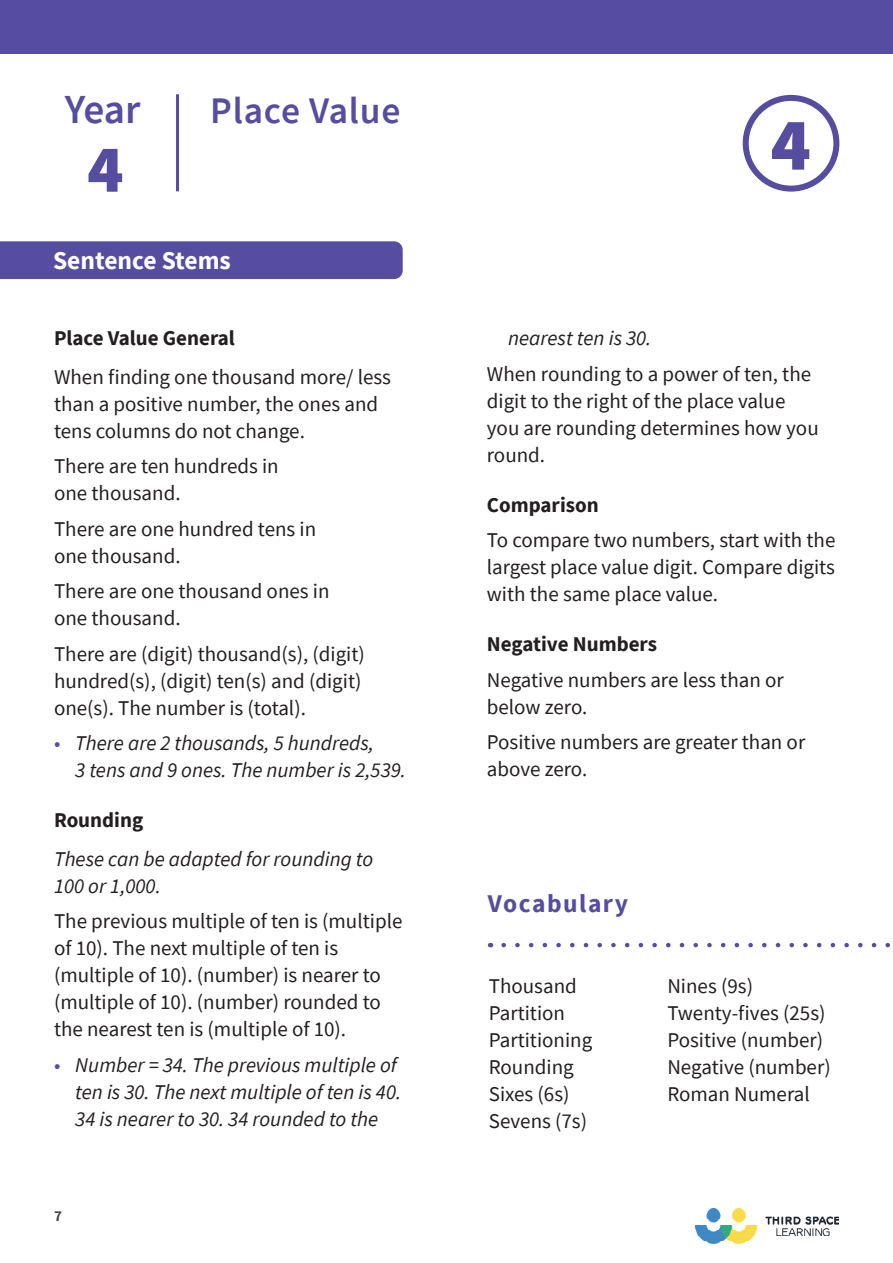
<style>
.page{position:relative;width:893px;height:1263px;background:#fff}
.page>*{position:absolute;margin:0;border:0;box-sizing:border-box;transform-origin:0 0}
.t1{font:900 74.85px "Source Sans Pro";color:#564da0}
.t2{font:900 67.5px "Source Sans Pro";color:#564da0}
.t3{font:600 41.25px "Source Sans Pro";color:#564da0}
.t4{font:600 37.5px "Source Sans Pro";letter-spacing:.02em;color:#564da0}
.t5{font:700 25.5px "Source Sans Pro";color:#fff}
.t6{font:700 25.5px "Source Sans Pro";letter-spacing:.06em;color:#564da0}
.BODY_TEXT{font:21px/27px "Source Sans Pro";color:#231f20}
.BODY_TEXT-2{font:italic 21px/27px "Source Sans Pro";color:#231f20}
.MAIN_TEXT_TITLE{font:700 21px "Source Sans Pro";color:#231f20}
.t7{font:700 15px "Source Sans Pro";color:#444749}
.s1{font-style:normal;color:#564da0}
</style>
<div class="page">
<img style="left:696px;top:1209px;width:143px;height:34px">
<div style="left:743px;top:95px;width:96px;height:97px;border:6px solid #564da0;border-radius:50%"></div>
<div style="left:0;top:0;width:893px;height:54px;background:#564da0"></div>
<hr style="left:176px;top:94px;width:3px;height:97px;background:#564da0">
<svg style="left:504px;top:943px;width:386px;height:4px"></svg>
<div style="left:0;top:241px;width:403px;height:38px;background:#564da0"></div>
<p class="t3" style="left:65px;top:82px;width:77px">Year</p>
<p class="t4" style="left:210px;top:86px;width:192px">Place Value</p>
<p class="t2" style="left:87px;top:123px;width:38px">4</p>
<p class="t5" style="left:53px;top:243px;width:179px">Sentence Stems</p>
<p class="MAIN_TEXT_TITLE" style="left:54px;top:324px;width:182px">Place Value General</p>
<p class="BODY_TEXT" style="left:54px;top:363px;width:339px">When finding one thousand more/ less than a positive number, the ones and tens columns do not change.</p>
<p class="BODY_TEXT" style="left:54px;top:453px;width:226px">There are ten hundreds in one thousand.</p>
<p class="BODY_TEXT" style="left:54px;top:515px;width:264px">There are one hundred tens in one thousand.</p>
<p class="BODY_TEXT" style="left:54px;top:578px;width:277px">There are one thousand ones in one thousand.</p>
<p class="BODY_TEXT" style="left:54px;top:640px;width:312px">There are (digit) thousand(s), (digit) hundred(s), (digit) ten(s) and (digit) one(s). The number is (total).</p>
<p class="BODY_TEXT-2" style="left:75px;top:730px;width:332px;text-indent:-21px"><span class="s1">•</span> There are 2 thousands, 5 hundreds,<br>3 tens and 9 ones. The number is 2,539.</p>
<p class="MAIN_TEXT_TITLE" style="left:54px;top:806px;width:91px">Rounding</p>
<p class="BODY_TEXT-2" style="left:54px;top:845px;width:321px">These can be adapted for rounding to<br>100 or 1,000.</p>
<p class="BODY_TEXT" style="left:54px;top:908px;width:350px">The previous multiple of ten is (multiple of 10). The next multiple of ten is (multiple of 10). (number) is nearer to (multiple of 10). (number) rounded to the nearest ten is (multiple of 10).</p>
<p class="BODY_TEXT-2" style="left:75px;top:1051px;width:327px;text-indent:-21px"><span class="s1">•</span> Number = 34. The previous multiple of ten is 30. The next multiple of ten is 40.<br>34 is nearer to 30. 34 rounded to the</p>
<p class="t7" style="left:54px;top:1206px;width:9px">7</p>
<p class="t1" style="left:770px;top:93px;width:42px">4</p>
<p class="BODY_TEXT-2" style="left:508px;top:325px;width:145px">nearest ten is 30.</p>
<p class="BODY_TEXT" style="left:487px;top:360px;width:333px">When rounding to a power of ten, the digit to the right of the place value you are rounding determines how you round.</p>
<p class="MAIN_TEXT_TITLE" style="left:487px;top:491px;width:113px">Comparison</p>
<p class="BODY_TEXT" style="left:487px;top:527px;width:350px;text-align:justify">To compare two numbers, start with the largest place value digit. Compare digits with the same place value.</p>
<p class="MAIN_TEXT_TITLE" style="left:487px;top:630px;width:172px">Negative Numbers</p>
<p class="BODY_TEXT" style="left:487px;top:666px;width:298px">Negative numbers are less than or below zero.</p>
<p class="BODY_TEXT" style="left:487px;top:729px;width:320px">Positive numbers are greater than or above zero.</p>
<p class="t6" style="left:488px;top:886px;width:142px">Vocabulary</p>
<p class="BODY_TEXT" style="left:489px;top:972px;width:90px">Thousand</p>
<p class="BODY_TEXT" style="left:489px;top:999px;width:78px">Partition</p>
<p class="BODY_TEXT" style="left:489px;top:1026px;width:105px">Partitioning</p>
<p class="BODY_TEXT" style="left:489px;top:1053px;width:86px">Rounding</p>
<p class="BODY_TEXT" style="left:489px;top:1080px;width:82px">Sixes (6s)</p>
<p class="BODY_TEXT" style="left:489px;top:1107px;width:100px">Sevens (7s)</p>
<p class="BODY_TEXT" style="left:667px;top:972px;width:87px">Nines (9s)</p>
<p class="BODY_TEXT" style="left:667px;top:999px;width:160px">Twenty-fives (25s)</p>
<p class="BODY_TEXT" style="left:667px;top:1026px;width:157px">Positive (number)</p>
<p class="BODY_TEXT" style="left:667px;top:1053px;width:165px">Negative (number)</p>
<p class="BODY_TEXT" style="left:667px;top:1080px;width:144px">Roman Numeral</p>
</div>
